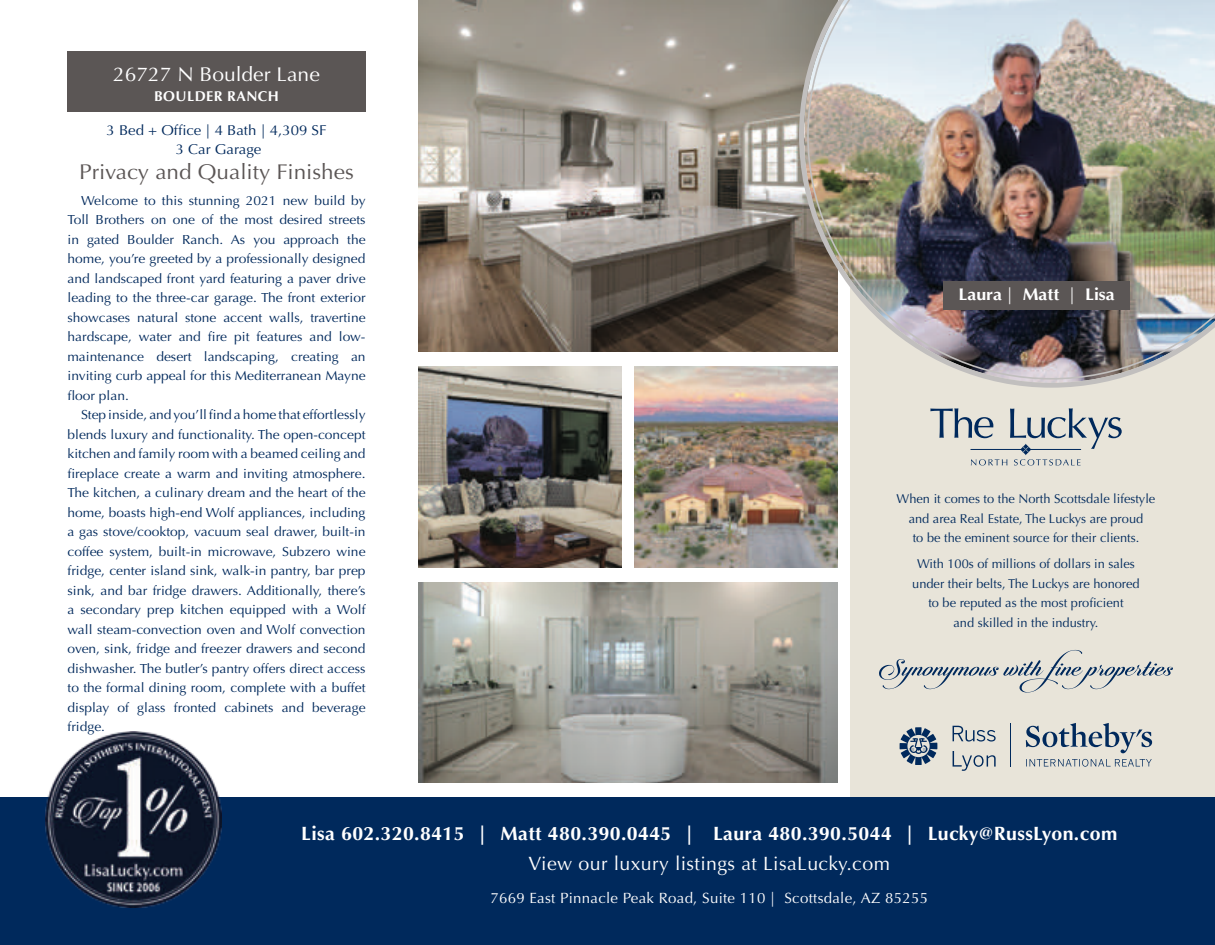
<style>
.page{position:relative;width:1215px;height:945px;background:#fff}
.page>*{position:absolute;margin:0;border:0;box-sizing:border-box;transform-origin:0 0}
.t1{font:21.3px "Optima";color:#5b5655;scale:1.05 1}
.t2{font:19.95px "Optima";color:#fff;scale:1.05 1}
.t3{font:700 19.35px "Optima";letter-spacing:.02em;color:#fff}
.t4{font:19.35px "Optima";letter-spacing:.02em;color:#fff}
.t5{font:700 16.95px "Optima";color:#fff;scale:1.05 1}
.t6{font:14.85px "Optima";letter-spacing:.02em;color:#fff}
.t7{font:14.25px/19.5px "Optima";color:#00295c;text-align:center;scale:1.05 1}
.t8{font:700 14.25px "Optima";letter-spacing:.03em;color:#fff}
.t9{font:13.05px/19.5px "Optima";color:#00295c;text-align:justify;scale:1.05 1}
.t10{font:12.9px/19.5px "Optima";color:#00295c;text-align:center}
.s1{font-weight:400}
</style>
<div class="page">
<img style="left:418px;top:1px;width:381px;height:351px">
<div style="left:850px;top:388px;width:365px;height:410px;background:#e8e4d9"></div>
<svg style="left:930px;top:408px;width:192px;height:58px;background:#c9cbc8"></svg>
<hr style="left:1029px;top:449px;width:52px;height:1px;background:#00295c">
<hr style="left:971px;top:449px;width:52px;height:1px;background:#00295c">
<hr style="left:1010px;top:723px;width:1px;height:44px;background:#00295c">
<svg style="left:1026px;top:723px;width:126px;height:30px;background:#b2b8bb"></svg>
<svg style="left:1026px;top:759px;width:126px;height:8px"></svg>
<svg style="left:953px;top:726px;width:43px;height:16px"></svg>
<svg style="left:953px;top:751px;width:43px;height:20px"></svg>
<svg style="left:900px;top:727px;width:38px;height:38px"></svg>
<svg style="left:799px;top:0;width:416px;height:388px;background:#bcb6ad"></svg>
<img style="left:807px;top:0;width:408px;height:380px">
<div style="left:943px;top:281px;width:187px;height:29px;background:#5b5655"></div>
<div style="left:0;top:798px;width:1215px;height:147px;background:#00295c"></div>
<svg style="left:879px;top:650px;width:294px;height:43px;background:#d0d0cc"></svg>
<img style="left:45px;top:731px;width:177px;height:177px">
<div style="left:68px;top:51px;width:298px;height:60px;background:#5b5655"></div>
<img style="left:418px;top:582px;width:420px;height:201px">
<img style="left:418px;top:367px;width:204px;height:201px">
<img style="left:634px;top:367px;width:204px;height:201px">
<h2 class="t2" style="left:113px;top:63px;width:198px">26727 N Boulder Lane</h2>
<p class="t8" style="left:154px;top:87px;width:126px">BOULDER RANCH</p>
<p class="t7" style="left:107px;top:120px;width:211px">3 Bed + Office | 4 Bath | 4,309 SF<br>3 Car Garage</p>
<h1 class="t1" style="left:79px;top:160px;width:263px">Privacy and Quality Finishes</h1>
<p class="t9" style="left:68px;top:191px;width:285px;text-indent:13px">Welcome to this stunning 2021 new build by Toll Brothers on one of the most desired streets in gated Boulder Ranch. As you approach the home, you’re greeted by a professionally designed and landscaped front yard featuring a paver drive leading to the three-car garage. The front exterior showcases natural stone accent walls, travertine hardscape, water and fire pit features and low&shy;maintenance desert landscaping, creating an inviting curb appeal for this Mediterranean Mayne floor plan.</p>
<p class="t9" style="left:68px;top:405px;width:285px;text-indent:13px">Step inside, and you’ll find a home that effortlessly blends luxury and functionality. The open-concept kitchen and family room with a beamed ceiling and fireplace create a warm and inviting atmosphere.<br>The kitchen, a culinary dream and the heart of the home, boasts high-end Wolf appliances, including a gas stove/cooktop, vacuum seal drawer, built-in coffee system, built-in microwave, Subzero wine fridge, center island sink, walk-in pantry, bar prep sink, and bar fridge drawers. Additionally, there’s a secondary prep kitchen equipped with a Wolf wall steam-convection oven and Wolf convection oven, sink, fridge and freezer drawers and second dishwasher. The butler’s pantry offers direct access to the formal dining room, complete with a buffet display of glass fronted cabinets and beverage fridge.</p>
<p class="t5" style="left:959px;top:285px;width:150px">Laura <span class="s1">|</span> Matt <span class="s1">|</span> Lisa</p>
<p class="t10" style="left:897px;top:489px;width:260px">When it comes to the North Scottsdale lifestyle and area Real Estate, The Luckys are proud<br>to be the eminent source for their clients.</p>
<p class="t10" style="left:912px;top:554px;width:229px">With 100s of millions of dollars in sales under their belts, The Luckys are honored to be reputed as the most proficient<br>and skilled in the industry.</p>
<h3 class="t3" style="left:301px;top:822px;width:818px">Lisa 602.320.8415 | Matt 480.390.0445 | Laura 480.390.5044 | Lucky@RussLyon.com</h3>
<h3 class="t4" style="left:529px;top:852px;width:363px">View our luxury listings at LisaLucky.com</h3>
<p class="t6" style="left:491px;top:890px;width:439px">7669 East Pinnacle Peak Road, Suite 110 | Scottsdale, AZ 85255</p>
</div>
